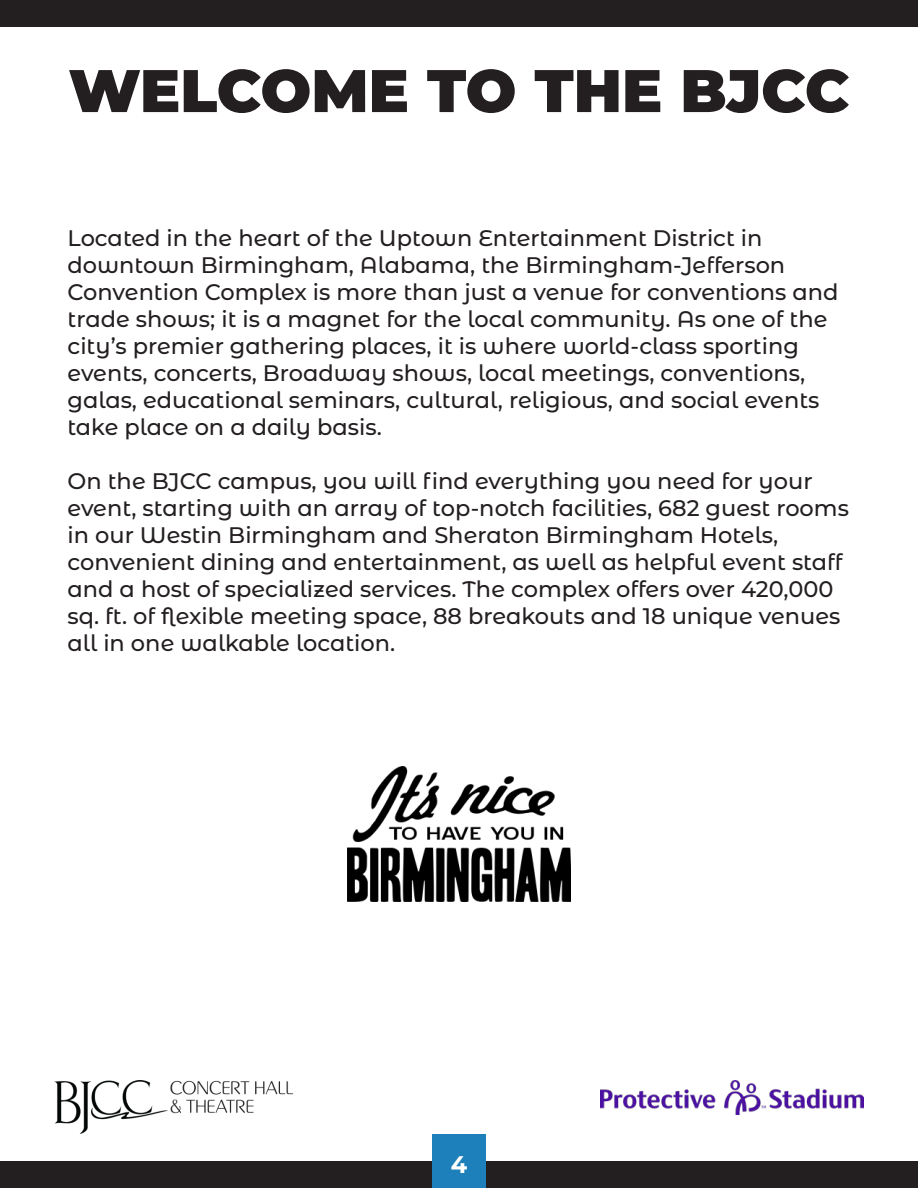
<style>
.page{position:relative;width:918px;height:1188px;background:#fff}
.page>*{position:absolute;margin:0;border:0;box-sizing:border-box;transform-origin:0 0}
.t1{font:900 60px "Montserrat";color:#231f20}
.t2{font:700 24px "Montserrat";color:#fff}
.t3{font:500 22.5px/27px "Montserrat Alternates";color:#231f20}
</style>
<div class="page">
<div style="left:0;top:1161px;width:918px;height:27px;background:#231f20"></div>
<div style="left:432px;top:1134px;width:54px;height:54px;background:#1e80ba"></div>
<div style="left:0;top:0;width:918px;height:27px;background:#231f20"></div>
<img style="left:347px;top:767px;width:224px;height:135px">
<img style="left:601px;top:1081px;width:263px;height:34px">
<img style="left:54px;top:1080px;width:239px;height:54px">
<h1 class="t1" style="left:68px;top:56px;width:783px">WELCOME TO THE BJCC</h1>
<p class="t3" style="left:68px;top:226px;width:773px">Located in the heart of the Uptown Entertainment District in downtown Birmingham, Alabama, the Birmingham-Jefferson Convention Complex is more than just a venue for conventions and trade shows; it is a magnet for the local community. As one of the city’s premier gathering places, it is where world-class sporting events, concerts, Broadway shows, local meetings, conventions, galas, educational seminars, cultural, religious, and social events take place on a daily basis.</p>
<p class="t3" style="left:68px;top:469px;width:783px">On the BJCC campus, you will find everything you need for your event, starting with an array of top-notch facilities, 682 guest rooms in our Westin Birmingham and Sheraton Birmingham Hotels, convenient dining and entertainment, as well as helpful event staff and a host of specialized services. The complex offers over 420,000 sq. ft. of flexible meeting space, 88 breakouts and 18 unique venues all in one walkable location.</p>
<p class="t2" style="left:451px;top:1152px;width:18px">4</p>
</div>
